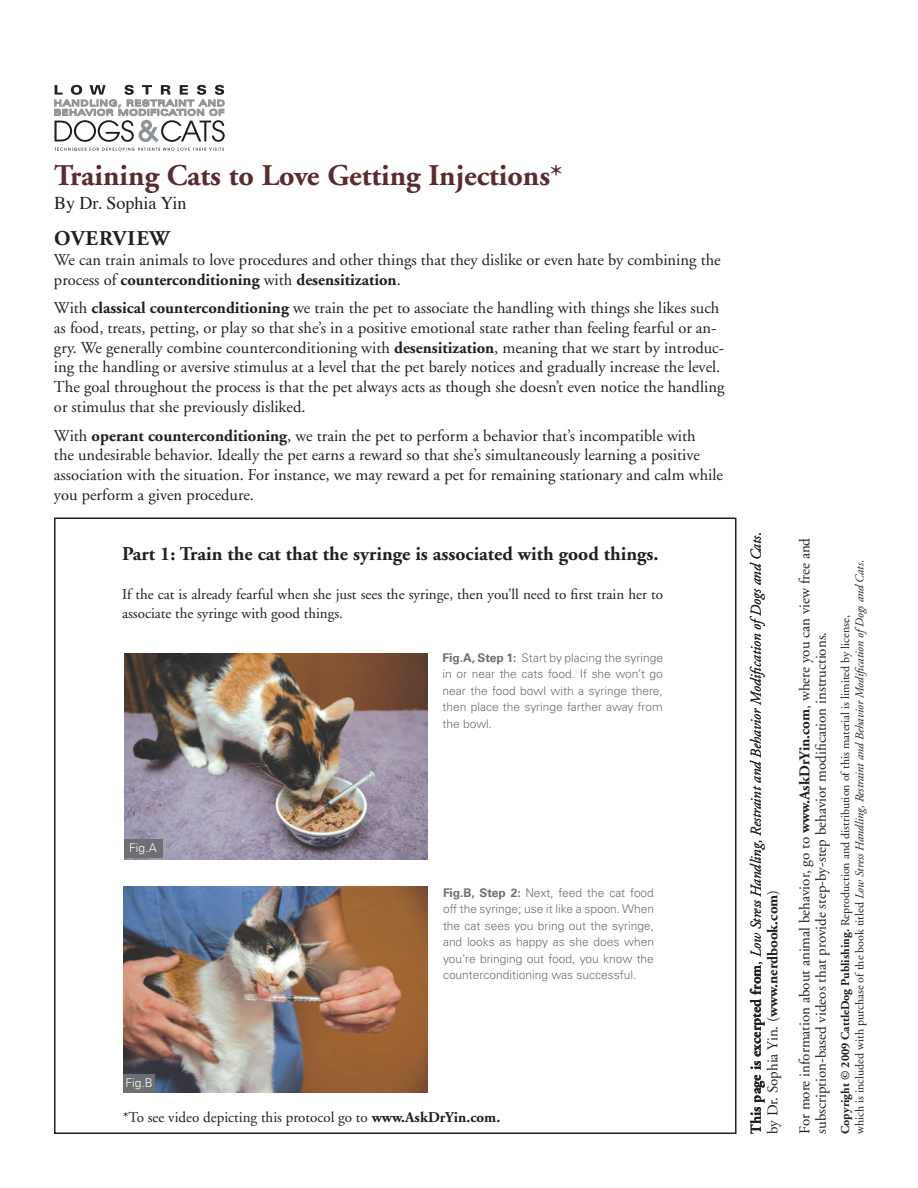
<style>
.page{position:relative;width:918px;height:1188px;background:#fff}
.page>*{position:absolute;margin:0;border:0;box-sizing:border-box;transform-origin:0 0}
.SH_SECT5{font:700 30px "Adobe Garamond";color:#5d2a2d}
.t1{font:700 21px "Adobe Garamond";letter-spacing:.05em;color:#231f20}
.SS_R1indent{font:700 19.5px "Adobe Garamond";color:#231f20}
.t2{font:18px "Times";color:#231f20}
.t3{font:16.5px/19.8px "Adobe Garamond";color:#231f20}
.BT_R1First{font:15px/16.5px "Adobe Garamond";color:#231f20}
.t4{font:italic 15px/16.5px "Adobe Garamond";color:#231f20}
.SS_R1indent-2{font:15px "Adobe Garamond";color:#231f20}
.CaptionR1{font:300 12px/16.5px "Univers";color:#6d6f71;text-align:justify}
.BT_R1noindent{font:12px/14.4px "Adobe Garamond";color:#231f20}
.CaptionR1-2{font:300 12px "Univers";color:#fff}
.s1{font-weight:700}
.s2{font-weight:700;font-style:normal}
.s3{font-style:normal}
.s4{font-style:italic}
</style>
<div class="page">
<svg style="left:54px;top:85px;width:171px;height:66px"></svg>
<img style="left:123px;top:887px;width:304px;height:206px">
<div style="left:123px;top:1074px;width:32px;height:19px;background:#6d6f71"></div>
<img style="left:124px;top:653px;width:303px;height:206px">
<div style="left:124px;top:839px;width:39px;height:19px;background:#6d6f71"></div>
<p class="SH_SECT5" style="left:54px;top:160px;width:510px">Training Cats to Love Getting Injections*</p>
<p class="t2" style="left:54px;top:187px;width:134px">By Dr. Sophia Yin</p>
<p class="t1" style="left:54px;top:227px;width:117px">OVERVIEW</p>
<p class="t3" style="left:54px;top:250px;width:668px">We can train animals to love procedures and other things that they dislike or even hate by combining the process of <span class="s1">counterconditioning</span> with <span class="s1">desensitization</span>.</p>
<p class="t3" style="left:54px;top:298px;width:672px">With <span class="s1">classical counterconditioning</span> we train the pet to associate the handling with things she likes such as food, treats, petting, or play so that she’s in a positive emotional state rather than feeling fearful or an&shy;gry. We generally combine counterconditioning with <span class="s1">desensitization</span>, meaning that we start by introduc&shy;ing the handling or aversive stimulus at a level that the pet barely notices and gradually increase the level.<br>The goal throughout the process is that the pet always acts as though she doesn’t even notice the handling or stimulus that she previously disliked.</p>
<p class="t3" style="left:54px;top:426px;width:671px">With <span class="s1">operant counterconditioning</span>, we train the pet to perform a behavior that’s incompatible with<br>the undesirable behavior. Ideally the pet earns a reward so that she’s simultaneously learning a positive association with the situation. For instance, we may reward a pet for remaining stationary and calm while you perform a given procedure.</p>
<p class="SS_R1indent" style="left:122px;top:543px;width:538px">Part 1: Train the cat that the syringe is associated with good things.</p>
<p class="BT_R1First" style="left:122px;top:585px;width:542px;line-height:19.5px">If the cat is already fearful when she just sees the syringe, then you’ll need to first train her to associate the syringe with good things.</p>
<p class="CaptionR1-2" style="left:129px;top:841px;width:29px">Fig.A</p>
<p class="CaptionR1-2" style="left:125px;top:1075px;width:29px">Fig.B</p>
<p class="CaptionR1" style="left:443px;top:649px;width:222px"><span class="s1">Fig.A, Step 1:</span> Start by placing the syringe in or near the cats food. If she won’t go near the food bowl with a syringe there, then place the syringe farther away from the bowl.</p>
<p class="CaptionR1" style="left:443px;top:884px;width:213px"><span class="s1">Fig.B, Step 2:</span> Next, feed the cat food off the syringe; use it like a spoon. When the cat sees you bring out the syringe, and looks as happy as she does when you’re bringing out food, you know the counterconditioning was successful.</p>
<p class="SS_R1indent-2" style="left:123px;top:1109px;width:379px">*To see video depicting this protocol go to <span class="s1">www.AskDrYin.com.</span></p>
<p class="t4" style="left:748px;top:1134px;width:603px;rotate:-90deg"><span class="s2">This page is excerpted from</span><span class="s3">,</span> Low Stress Handling, Restraint and Behavior Modification ofDogs and Cats<span class="s3">. by Dr. Sophia Yin. (</span><span class="s2">www.nerdbook.com</span><span class="s3">)</span></p>
<p class="BT_R1First" style="left:797px;top:1134px;width:598px;rotate:-90deg">For more information about animal behavior, go to <span class="s1">www.AskDrYin.com</span>, where you can view free and subscription-based videos that provide step-by-step behavior modification instructions.</p>
<p class="BT_R1noindent" style="left:838px;top:1134px;width:576px;rotate:-90deg"><span class="s1">Copyright © 2009 CattleDog Publishing.</span> Reproduction and distribution of this material is limited by license,<br>which is included with purchase of the book titled <span class="s4">Low Stress Handling, Restraint and Behavior Modification ofDogs and Cats</span>.</p>
</div>
